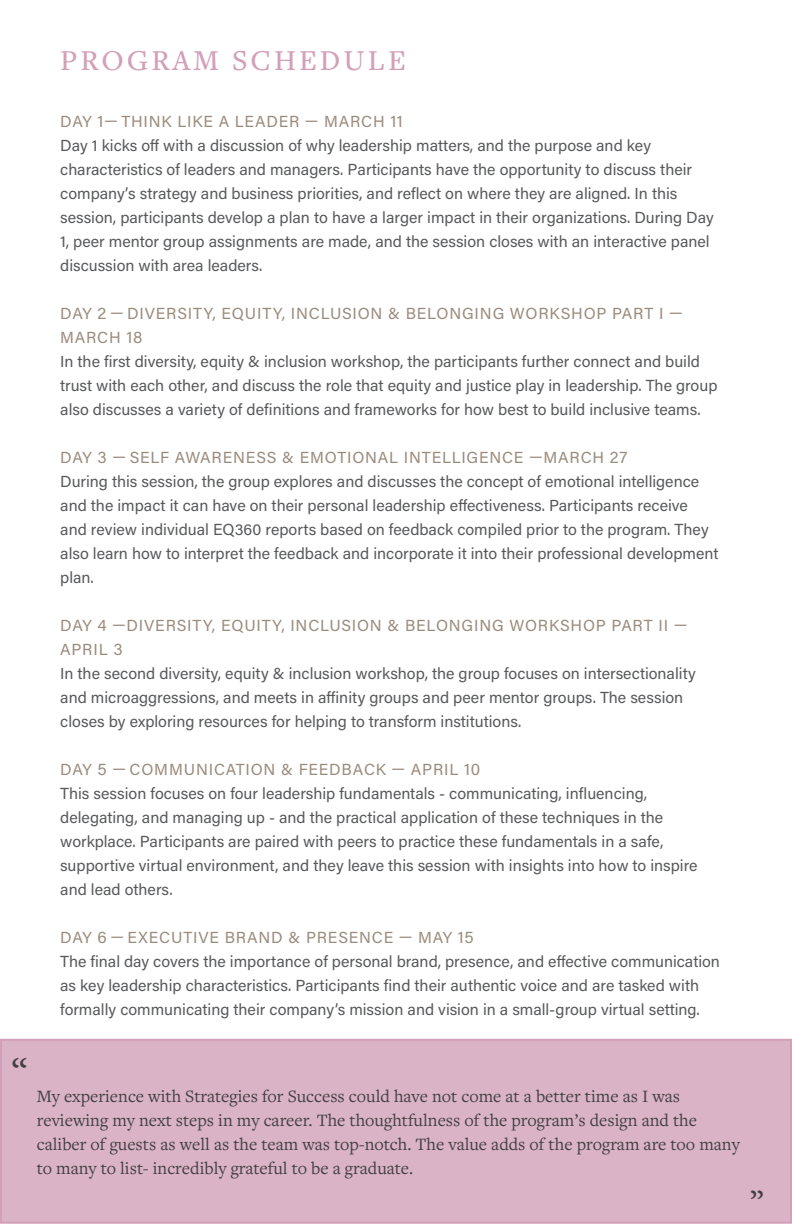
<style>
.page{position:relative;width:792px;height:1224px;background:#fff}
.page>*{position:absolute;margin:0;border:0;box-sizing:border-box;transform-origin:0 0}
.t1{font:43.6px "Minion Pro";color:#414042}
.t2{font:37.4px "Minion Pro";color:#414042}
.t3{font:500 30px "Freight Text Pro";letter-spacing:.1em;color:#d2a0b8}
.t4{font:18px/24px "Freight Text Pro";color:#414042}
.t5{font:16px/24px "Acumin Pro";color:#58595b}
.t6{font:16px/24px "Acumin Pro";letter-spacing:.05em;color:#9a8b7d}
</style>
<div class="page">
<div style="left:1px;top:1040px;width:790px;height:183px;background:#dbb3c6"></div>
<div style="left:0;top:1039px;width:792px;height:185px;border:2px solid #d2a0b8"></div>
<h3 class="t3" style="left:60px;top:41px;width:347px">PROGRAM SCHEDULE</h3>
<p class="t6" style="left:60px;top:109px;width:344px">DAY 1— THINK LIKE A LEADER — MARCH 11</p>
<p class="t5" style="left:60px;top:133px;width:655px">Day 1 kicks off with a discussion of why leadership matters, and the purpose and key characteristics of leaders and managers. Participants have the opportunity to discuss their company’s strategy and business priorities, and reflect on where they are aligned. In this session, participants develop a plan to have a larger impact in their organizations. During Day 1, peer mentor group assignments are made, and the session closes with an interactive panel discussion with area leaders.</p>
<p class="t6" style="left:60px;top:301px;width:624px">DAY 2 — DIVERSITY, EQUITY, INCLUSION &amp; BELONGING WORKSHOP PART I —<br>MARCH 18</p>
<p class="t5" style="left:60px;top:349px;width:659px">In the first diversity, equity &amp; inclusion workshop, the participants further connect and build trust with each other, and discuss the role that equity and justice play in leadership. The group also discusses a variety of definitions and frameworks for how best to build inclusive teams.</p>
<p class="t6" style="left:60px;top:445px;width:569px">DAY 3 — SELF AWARENESS &amp; EMOTIONAL INTELLIGENCE —MARCH 27</p>
<p class="t5" style="left:60px;top:469px;width:660px">During this session, the group explores and discusses the concept of emotional intelligence and the impact it can have on their personal leadership effectiveness. Participants receive and review individual EQ360 reports based on feedback compiled prior to the program. They also learn how to interpret the feedback and incorporate it into their professional development plan.</p>
<p class="t6" style="left:60px;top:613px;width:629px">DAY 4 —DIVERSITY, EQUITY, INCLUSION &amp; BELONGING WORKSHOP PART II —<br>APRIL 3</p>
<p class="t5" style="left:60px;top:661px;width:637px">In the second diversity, equity &amp; inclusion workshop, the group focuses on intersectionality and microaggressions, and meets in affinity groups and peer mentor groups. The session closes by exploring resources for helping to transform institutions.</p>
<p class="t6" style="left:60px;top:757px;width:422px">DAY 5 — COMMUNICATION &amp; FEEDBACK — APRIL 10</p>
<p class="t5" style="left:60px;top:781px;width:639px">This session focuses on four leadership fundamentals - communicating, influencing, delegating, and managing up - and the practical application of these techniques in the workplace. Participants are paired with peers to practice these fundamentals in a safe, supportive virtual environment, and they leave this session with insights into how to inspire and lead others.</p>
<p class="t6" style="left:60px;top:925px;width:415px">DAY 6 — EXECUTIVE BRAND &amp; PRESENCE — MAY 15</p>
<p class="t5" style="left:60px;top:949px;width:661px">The final day covers the importance of personal brand, presence, and effective communication as key leadership characteristics. Participants find their authentic voice and are tasked with formally communicating their company’s mission and vision in a small-group virtual setting.</p>
<h1 class="t1" style="left:11px;top:1046px;width:19px">“</h1>
<p class="t4" style="left:37px;top:1083px;width:705px">My experience with Strategies for Success could have not come at a better time as I was reviewing my next steps in my career. The thoughtfulness of the program’s design and the caliber of guests as well as the team was top-notch. The value adds of the program are too many to many to list- incredibly grateful to be a graduate.</p>
<h2 class="t2" style="left:749px;top:1180px;width:17px">”</h2>
</div>
